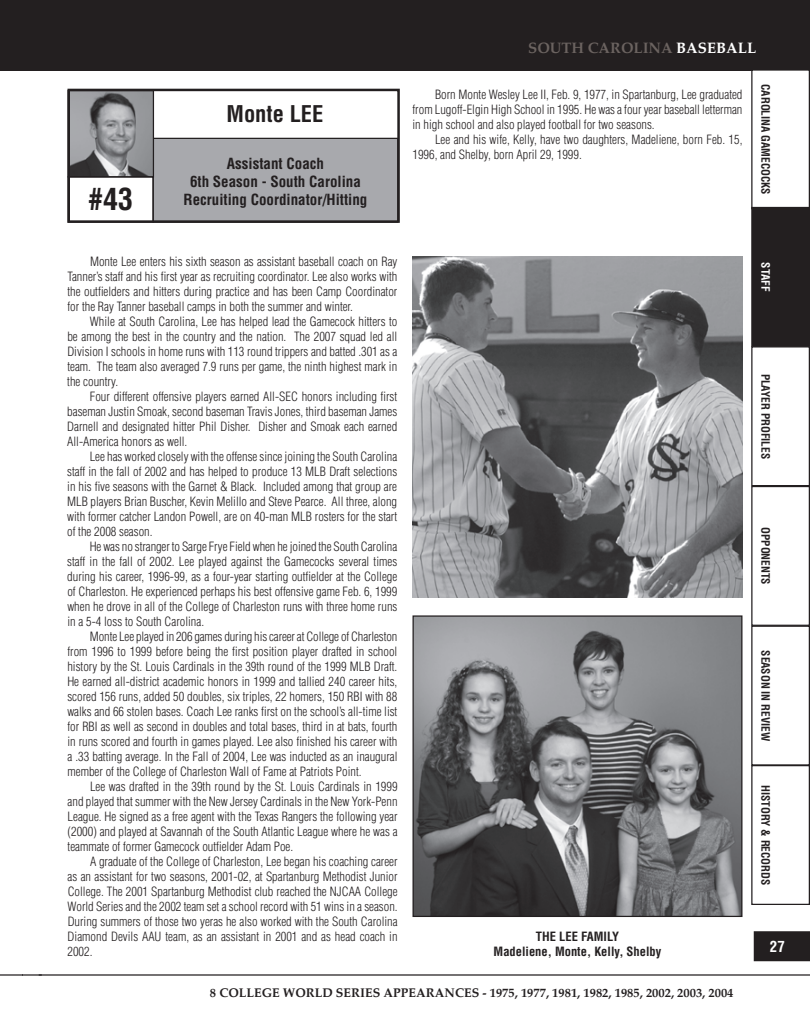
<style>
.page{position:relative;width:810px;height:1035px;background:#fff}
.page>*{position:absolute;margin:0;border:0;box-sizing:border-box;transform-origin:0 0}
.t1{font:700 condensed 30px "Helvetica";color:#231f20}
.t2{font:700 condensed 22.5px "Helvetica";color:#231f20}
.t3{font:700 condensed 15px/18px "Helvetica";color:#231f20;text-align:center}
.t4{font:700 15px "Palatino";color:#6b6360}
.t5{font:700 condensed 15px "Helvetica";color:#fff}
.t6{font:300 condensed 12.5px/15px "Helvetica";color:#231f20;text-align:justify}
.t7{font:700 12.5px "Palatino";color:#231f20}
.t8{font:700 condensed 12.5px/15px "Helvetica";color:#231f20}
.t9{font:700 condensed 11.25px "Helvetica";color:#231f20}
.t10{font:700 condensed 11.25px "Helvetica";color:#fff}
.s1{color:#fff}
</style>
<div class="page">
<div style="left:0;top:0;width:22px;height:71px;background:#231f20"></div>
<hr style="left:0;top:974px;width:22px;height:2px;background:#231f20">
<hr style="left:22px;top:0;width:1px;height:71px;background:#231f20">
<hr style="left:22px;top:974px;width:20px;height:2px;background:#231f20">
<hr style="left:39px;top:974px;width:771px;height:2px;background:#231f20">
<div style="left:754px;top:932px;width:55px;height:29px;background:#231f20"></div>
<div style="left:754px;top:931px;width:56px;height:30px;border:1px solid #231f20"></div>
<div style="left:23px;top:0;width:787px;height:71px;background:#231f20"></div>
<div style="left:751px;top:69px;width:59px;height:140px;border:1px solid #231f20"></div>
<div style="left:752px;top:207px;width:57px;height:139px;background:#231f20"></div>
<div style="left:751px;top:207px;width:59px;height:140px;border:1px solid #231f20"></div>
<div style="left:751px;top:346px;width:59px;height:140px;border:1px solid #231f20"></div>
<div style="left:751px;top:486px;width:59px;height:140px;border:1px solid #231f20"></div>
<div style="left:751px;top:626px;width:59px;height:140px;border:1px solid #231f20"></div>
<div style="left:751px;top:765px;width:59px;height:140px;border:1px solid #231f20"></div>
<div style="left:153px;top:138px;width:245px;height:84px;background:#a8a9ad"></div>
<div style="left:152px;top:138px;width:246px;height:85px;border:1px solid #231f20"></div>
<img style="left:71px;top:92px;width:81px;height:83px">
<div style="left:68px;top:90px;width:86px;height:87px;border:1px solid #231f20"></div>
<div style="left:68px;top:176px;width:86px;height:47px;border:1px solid #231f20"></div>
<div style="left:68px;top:89px;width:332px;height:134px;border:2px solid #231f20"></div>
<img style="left:414px;top:617px;width:326px;height:298px">
<div style="left:412px;top:615px;width:330px;height:302px;border:1px solid #231f20"></div>
<img style="left:412px;top:256px;width:330px;height:342px">
<h2 class="t2" style="left:227px;top:100px;width:75px">Monte LEE</h2>
<p class="t3" style="left:190px;top:154px;width:172px">Assistant Coach<br>6th Season - South Carolina</p>
<h1 class="t1" style="left:88px;top:181px;width:46px">#43</h1>
<p class="t3" style="left:184px;top:190px;width:185px">Recruiting Coordinator/Hitting</p>
<p class="t4" style="left:528px;top:38px;width:230px">SOUTH CAROLINA <span class="s1">BASEBALL</span></p>
<p class="t6" style="left:413px;top:87px;width:331px;text-indent:22px">Born Monte Wesley Lee II, Feb. 9, 1977, in Spartanburg, Lee graduated from Lugoff-Elgin High School in 1995. He was a four year baseball letterman in high school and also played football for two seasons.</p>
<p class="t6" style="left:412px;top:132px;width:332px;text-indent:23px">Lee and his wife, Kelly, have two daughters, Madeliene, born Feb. 15,<br>1996, and Shelby, born April 29, 1999.</p>
<p class="t9" style="left:772px;top:84px;width:112px;rotate:90deg">Carolina Gamecocks</p>
<p class="t6" style="left:67px;top:254px;width:332px;text-indent:23px">Monte Lee enters his sixth season as assistant baseball coach on Ray Tanner’s staff and his first year as recruiting coordinator. Lee also works with the outfielders and hitters during practice and has been Camp Coordinator for the Ray Tanner baseball camps in both the summer and winter.</p>
<p class="t6" style="left:67px;top:314px;width:332px;text-indent:23px">While at South Carolina, Lee has helped lead the Gamecock hitters to be among the best in the country and the nation. The 2007 squad led all Division I schools in home runs with 113 round trippers and batted .301 as a team. The team also averaged 7.9 runs per game, the ninth highest mark in the country.</p>
<p class="t6" style="left:67px;top:389px;width:332px;text-indent:23px">Four different offensive players earned All-SEC honors including first baseman Justin Smoak, second baseman Travis Jones, third baseman James Darnell and designated hitter Phil Disher. Disher and Smoak each earned All-America honors as well.</p>
<p class="t6" style="left:67px;top:449px;width:332px;text-indent:23px">Lee has worked closely with the offense since joining the South Carolina staff in the fall of 2002 and has helped to produce 13 MLB Draft selections in his five seasons with the Garnet &amp; Black. Included among that group are MLB players Brian Buscher, Kevin Melillo and Steve Pearce. All three, along with former catcher Landon Powell, are on 40-man MLB rosters for the start of the 2008 season.</p>
<p class="t6" style="left:67px;top:539px;width:332px;text-indent:22px">He was no stranger to Sarge Frye Field when he joined the South Carolina staff in the fall of 2002. Lee played against the Gamecocks several times during his career, 1996-99, as a four-year starting outfielder at the College of Charleston. He experienced perhaps his best offensive game Feb. 6, 1999 when he drove in all of the College of Charleston runs with three home runs in a 5-4 loss to South Carolina.</p>
<p class="t6" style="left:67px;top:629px;width:332px;text-indent:23px">Monte Lee played in 206 games during his career at College of Charleston from 1996 to 1999 before being the first position player drafted in school history by the St. Louis Cardinals in the 39th round of the 1999 MLB Draft.<br>He earned all-district academic honors in 1999 and tallied 240 career hits, scored 156 runs, added 50 doubles, six triples, 22 homers, 150 RBI with 88 walks and 66 stolen bases. Coach Lee ranks first on the school’s all-time list for RBI as well as second in doubles and total bases, third in at bats, fourth in runs scored and fourth in games played. Lee also finished his career with a .33 batting average. In the Fall of 2004, Lee was inducted as an inaugural member of the College of Charleston Wall of Fame at Patriots Point.</p>
<p class="t6" style="left:68px;top:779px;width:332px;text-indent:22px">Lee was drafted in the 39th round by the St. Louis Cardinals in 1999 and played that summer with the New Jersey Cardinals in the New York-Penn League. He signed as a free agent with the Texas Rangers the following year (2000) and played at Savannah of the South Atlantic League where he was a teammate of former Gamecock outfielder Adam Poe.</p>
<p class="t6" style="left:68px;top:854px;width:332px;text-indent:23px">A graduate of the College of Charleston, Lee began his coaching career as an assistant for two seasons, 2001-02, at Spartanburg Methodist Junior College. The 2001 Spartanburg Methodist club reached the NJCAA College World Series and the 2002 team set a school record with 51 wins in a season.<br>During summers of those two yeras he also worked with the South Carolina Diamond Devils AAU team, as an assistant in 2001 and as head coach in 2002.</p>
<p class="t8" style="left:494px;top:929px;width:169px;text-indent:87px">Family<br>Madeliene, Monte, Kelly, Shelby</p>
<p class="t8" style="left:536px;top:929px;width:31px">The LEE</p>
<p class="t10" style="left:772px;top:262px;width:30px;rotate:90deg">STAFF</p>
<p class="t9" style="left:772px;top:374px;width:86px;rotate:90deg">PLAYER PROFILES</p>
<p class="t9" style="left:772px;top:527px;width:58px;rotate:90deg">OPPONENTS</p>
<p class="t9" style="left:772px;top:547px;width:26px;rotate:90deg">N</p>
<p class="t9" style="left:772px;top:650px;width:38px;rotate:90deg">S</p>
<p class="t9" style="left:772px;top:650px;width:92px;rotate:90deg">SEASON IN REVIEW</p>
<p class="t9" style="left:772px;top:785px;width:101px;rotate:90deg">HISTORY &amp; RECORDS</p>
<p class="t5" style="left:770px;top:937px;width:16px">27</p>
<p class="t7" style="left:210px;top:985px;width:19px">8 COLLE</p>
<p class="t7" style="left:262px;top:985px;width:44px">GE WORL</p>
<p class="t7" style="left:322px;top:985px;width:22px">D SERIES</p>
<p class="t7" style="left:384px;top:985px;width:35px">APPEARANCES</p>
<p class="t7" style="left:482px;top:985px;width:253px">- 1975, 1977, 1981, 1982, 1985, 2002, 2003, 2004</p>
<p class="t7" style="left:219px;top:985px;width:10px">L</p>
<p class="t7" style="left:336px;top:985px;width:9px">SE</p>
<p class="t7" style="left:409px;top:985px;width:10px">EA</p>
</div>
